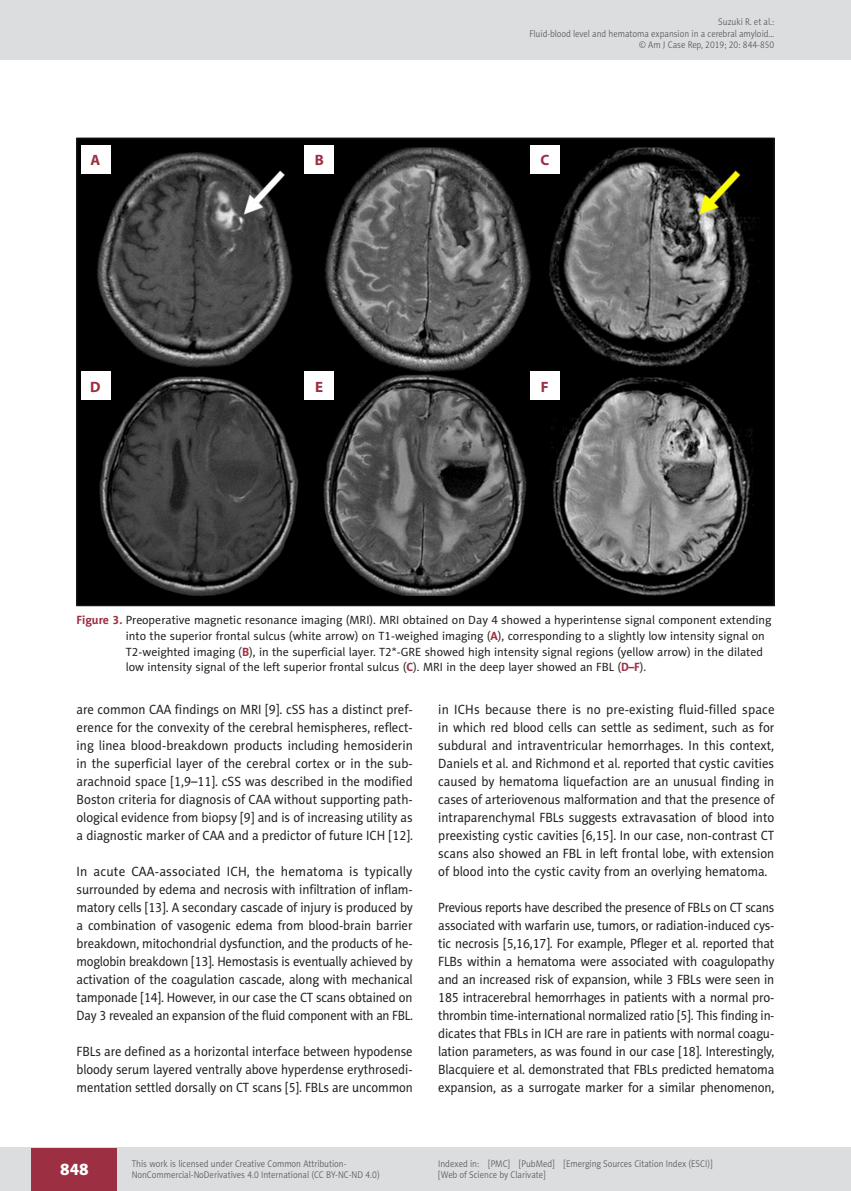
<style>
.page{position:relative;width:851px;height:1191px;background:#fff}
.page>*{position:absolute;margin:0;border:0;box-sizing:border-box;transform-origin:0 0}
.t1{font:16.5px "Naomi Sans EFN Heavy";color:#fff}
.t2{font:700 15px "Myriad Pro";color:#9d2f42}
.AJCR_Body{font:13.5px/18px "Naomi Sans EFN";letter-spacing:-.005em;color:#231f20;text-align:justify}
.AJCR_Body-2{font:13.5px/18px "Naomi Sans EFN";letter-spacing:-.005em;color:#231f20;text-align:justify;scale:.93 1}
.AJCR_Body-3{font:13.5px/18px "Naomi Sans EFN";letter-spacing:-.005em;color:#231f20;text-align:justify;scale:.95 1}
.AJCR_Body-4{font:13.5px/18px "Naomi Sans EFN";letter-spacing:-.005em;color:#231f20;text-align:justify;scale:.94 1}
.AJCR_Rycina_tytul{font:12px/15.8px "Naomi Sans EFN";color:#231f20}
.t3{font:9.75px/11.2px "Naomi Sans EFN Light";color:#57585a;scale:.9 1}
.s1{font-weight:700;color:#9d2f42}
</style>
<div class="page">
<img style="left:79px;top:140px;width:693px;height:464px">
<div style="left:81px;top:146px;width:29px;height:28px;background:#fff"></div>
<div style="left:81px;top:372px;width:29px;height:28px;background:#fff"></div>
<div style="left:304px;top:146px;width:30px;height:28px;background:#fff"></div>
<div style="left:304px;top:372px;width:30px;height:28px;background:#fff"></div>
<div style="left:530px;top:146px;width:29px;height:28px;background:#fff"></div>
<div style="left:530px;top:372px;width:29px;height:28px;background:#fff"></div>
<div style="left:0;top:1148px;width:850px;height:43px;background:#dcdddf"></div>
<div style="left:32px;top:1147px;width:85px;height:43px;background:#9d2f42"></div>
<div style="left:0;top:0;width:850px;height:60px;background:#dcdddf"></div>
<hr style="left:850px;top:0;width:1px;height:60px;background:#dcdddf">
<p class="t2" style="left:91px;top:151px;width:11px">A</p>
<p class="t2" style="left:90px;top:377px;width:12px">D</p>
<p class="t2" style="left:315px;top:151px;width:11px">B</p>
<p class="t2" style="left:315px;top:377px;width:10px">E</p>
<p class="t3" style="left:529px;top:16px;width:273px;text-align:right">Suzuki R. et al.:<br>Fluid-blood level and hematoma expansion in a cerebral amyloid… © Am J Case Rep, 2019; 20: 844-850</p>
<p class="t2" style="left:540px;top:151px;width:10px">C</p>
<p class="t2" style="left:541px;top:377px;width:9px">F</p>
<p class="AJCR_Rycina_tytul" style="left:126px;top:612px;width:646px;text-indent:-49px"><span class="s1">Figure 3.</span> Preoperative magnetic resonance imaging (MRI). MRI obtained on Day 4 showed a hyperintense signal component extending into the superior frontal sulcus (white arrow) on T1-weighed imaging (<span class="s1">A</span>), corresponding to a slightly low intensity signal on T2-weighted imaging (<span class="s1">B</span>), in the superficial layer. T2*-GRE showed high intensity signal regions (yellow arrow) in the dilated low intensity signal of the left superior frontal sulcus (<span class="s1">C</span>). MRI in the deep layer showed an FBL (<span class="s1">D–F</span>).</p>
<p class="AJCR_Body" style="left:438px;top:700px;width:338px">in ICHs because there is no pre-existing fluid-filled space in which red blood cells can settle as sediment, such as for subdural and intraventricular hemorrhages. In this context, Daniels et al. and Richmond et al. reported that cystic cavities caused by hematoma liquefaction are an unusual finding in cases of arteriovenous malformation and that the presence of intraparenchymal FBLs suggests extravasation of blood into preexisting cystic cavities [6,15]. In our case, non-contrast CT scans also showed an FBL in left frontal lobe, with extension of blood into the cystic cavity from an overlying hematoma.</p>
<p class="AJCR_Body-2" style="left:438px;top:898px;width:363px">Previous reports have described the presence of FBLs on CT scans associated with warfarin use, tumors, or radiation-induced cys&shy;tic necrosis [5,16,17]. For example, Pfleger et al. reported that FLBs within a hematoma were associated with coagulopathy and an increased risk of expansion, while 3 FBLs were seen in 185 intracerebral hemorrhages in patients with a normal pro&shy;thrombin time-international normalized ratio [5]. This finding in&shy;dicates that FBLs in ICH are rare in patients with normal coagu&shy;lation parameters, as was found in our case [18]. Interestingly, Blacquiere et al. demonstrated that FBLs predicted hematoma expansion, as a surrogate marker for a similar phenomenon,</p>
<p class="AJCR_Body-3" style="left:77px;top:700px;width:355px">are common CAA findings on MRI [9]. cSS has a distinct pref&shy;erence for the convexity of the cerebral hemispheres, reflect&shy;ing linea blood-breakdown products including hemosiderin in the superficial layer of the cerebral cortex or in the sub&shy;arachnoid space [1,9–11]. cSS was described in the modified Boston criteria for diagnosis of CAA without supporting path&shy;ological evidence from biopsy [9] and is of increasing utility as a diagnostic marker of CAA and a predictor of future ICH [12].</p>
<p class="AJCR_Body" style="left:77px;top:862px;width:338px">In acute CAA-associated ICH, the hematoma is typically surrounded by edema and necrosis with infiltration of inflam&shy;matory cells [13]. A secondary cascade of injury is produced by a combination of vasogenic edema from blood-brain barrier breakdown, mitochondrial dysfunction, and the products of he&shy;moglobin breakdown [13]. Hemostasis is eventually achieved by activation of the coagulation cascade, along with mechanical tamponade [14]. However, in our case the CT scans obtained on Day 3 revealed an expansion of the fluid component with an FBL.</p>
<p class="AJCR_Body-4" style="left:77px;top:1042px;width:359px">FBLs are defined as a horizontal interface between hypodense bloody serum layered ventrally above hyperdense erythrosedi&shy;mentation settled dorsally on CT scans [5]. FBLs are uncommon</p>
<p class="t1" style="left:60px;top:1159px;width:30px">848</p>
<p class="t3" style="left:132px;top:1158px;width:277px">This work is licensed under Creative Common Attribution-<br>NonCommercial-NoDerivatives 4.0 International (CC BY-NC-ND 4.0)</p>
<p class="t3" style="left:438px;top:1158px;width:306px">Indexed in: [PMC] [PubMed] [Emerging Sources Citation Index (ESCI)] [Web of Science by Clarivate]</p>
</div>
